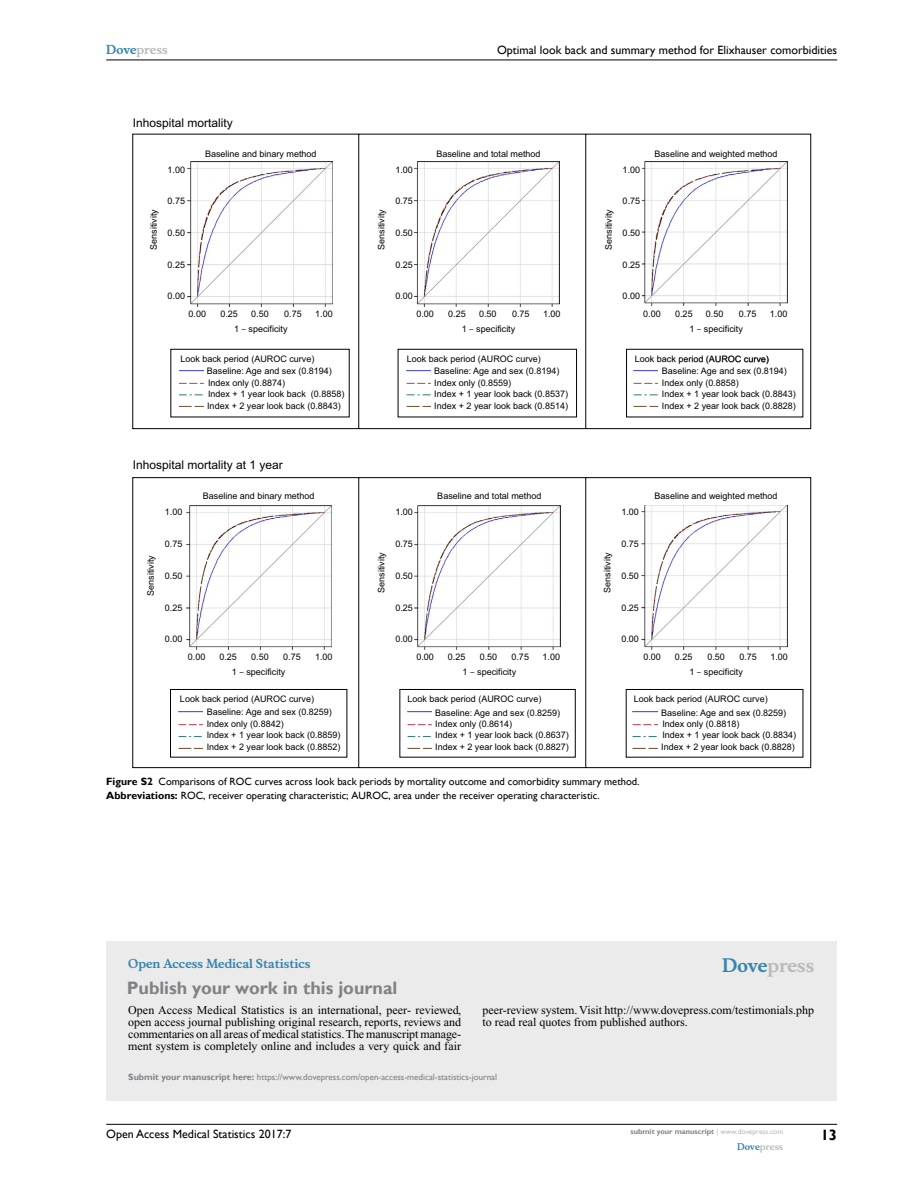
<style>
.page{position:relative;width:918px;height:1188px;background:#fff}
.page>*{position:absolute;margin:0;border:0;box-sizing:border-box;transform-origin:0 0}
.t1{font:700 18px "Gill Sans";color:#808285}
.t2{font:700 18px "Musee";color:#b8babc}
.t3{font:700 15px "Gill Sans";color:#000}
.t4{font:12px/12px "Times New Roman";color:#000;text-align:justify}
.t5{font:12px "Gill Sans";color:#000}
.t6{font:12px "Arial";color:#000}
.t7{font:700 12px "Musee";color:#3785ad}
.t8{font:700 12px "Musee";color:#b8babc}
.t9{font:10.5px/13.5px "Gill Sans";color:#000}
.t10{font:9px/12px "Arial";color:#000}
.t11{font:9px "Gill Sans";color:#808285}
.t12{font:700 9px "Musee";color:#b8babc}
.t13{font:700 7.5px "Gill Sans";color:#808285}
.s1{color:#3785ad}
.s2{font-family:"Myriad Pro"}
.s3{font-weight:700}
.s4{font-weight:400;color:#b8babc}
</style>
<div class="page">
<div style="left:106px;top:941px;width:731px;height:159px;background:#ebebec"></div>
<hr style="left:106px;top:1124px;width:731px;height:1px;background:#000">
<hr style="left:106px;top:60px;width:731px;height:1px;background:#000">
<svg style="left:132px;top:133px;width:679px;height:635px"></svg>
<img style="left:179px;top:371px;width:24px;height:36px">
<div style="left:170px;top:349px;width:180px;height:68px;border:1px solid #000"></div>
<img style="left:179px;top:712px;width:24px;height:36px">
<div style="left:170px;top:689px;width:177px;height:69px;border:1px solid #000"></div>
<img style="left:407px;top:712px;width:24px;height:36px">
<div style="left:399px;top:689px;width:177px;height:69px;border:1px solid #000"></div>
<img style="left:633px;top:712px;width:24px;height:36px">
<div style="left:626px;top:689px;width:177px;height:69px;border:1px solid #000"></div>
<img style="left:407px;top:371px;width:24px;height:36px">
<div style="left:398px;top:349px;width:179px;height:68px;border:1px solid #000"></div>
<svg style="left:636px;top:356px;width:133px;height:8px"></svg>
<img style="left:634px;top:371px;width:24px;height:36px">
<div style="left:626px;top:349px;width:177px;height:68px;border:1px solid #000"></div>
<h3 class="t8" style="left:106px;top:43px;width:63px"><span class="s1">Dove</span>press</h3>
<h3 class="t5" style="left:497px;top:43px;width:342px">Optimal look back and summary method for Elixhauser comorbidities</h3>
<h3 class="t6" style="left:133px;top:115px;width:102px">Inhospital mortality</h3>
<p class="t10" style="left:205px;top:148px;width:113px">Baseline and binary method</p>
<p class="t10" style="left:436px;top:148px;width:106px">Baseline and total method</p>
<p class="t10" style="left:655px;top:148px;width:125px">Baseline and weighted method</p>
<p class="t10" style="left:148px;top:250px;width:42px;rotate:-90deg">Sensitivity</p>
<p class="t10" style="left:168px;top:163px;width:19px">1.00</p>
<p class="t10" style="left:168px;top:195px;width:19px">0.75</p>
<p class="t10" style="left:168px;top:227px;width:19px">0.50</p>
<p class="t10" style="left:168px;top:259px;width:19px">0.25</p>
<p class="t10" style="left:168px;top:290px;width:19px">0.00</p>
<p class="t10" style="left:375px;top:250px;width:42px;rotate:-90deg">Sensitivity</p>
<p class="t10" style="left:395px;top:163px;width:19px">1.00</p>
<p class="t10" style="left:395px;top:195px;width:19px">0.75</p>
<p class="t10" style="left:395px;top:227px;width:19px">0.50</p>
<p class="t10" style="left:395px;top:259px;width:19px">0.25</p>
<p class="t10" style="left:395px;top:290px;width:19px">0.00</p>
<p class="t10" style="left:603px;top:250px;width:42px;rotate:-90deg">Sensitivity</p>
<p class="t10" style="left:623px;top:163px;width:19px">1.00</p>
<p class="t10" style="left:623px;top:195px;width:19px">0.75</p>
<p class="t10" style="left:623px;top:227px;width:19px">0.50</p>
<p class="t10" style="left:623px;top:259px;width:19px">0.25</p>
<p class="t10" style="left:623px;top:290px;width:19px">0.00</p>
<p class="t10" style="left:284px;top:308px;width:19px">0.75</p>
<p class="t10" style="left:315px;top:308px;width:19px">1.00</p>
<p class="t10" style="left:189px;top:308px;width:19px">0.00</p>
<p class="t10" style="left:220px;top:308px;width:19px">0.25</p>
<p class="t10" style="left:234px;top:306px;width:55px;line-height:15.1px;text-align:center">0.50<br>1 <span class="s2">–</span> specificity</p>
<p class="t10" style="left:512px;top:308px;width:19px">0.75</p>
<p class="t10" style="left:543px;top:308px;width:19px">1.00</p>
<p class="t10" style="left:643px;top:308px;width:19px">0.00</p>
<p class="t10" style="left:675px;top:308px;width:19px">0.25</p>
<p class="t10" style="left:689px;top:306px;width:55px;line-height:15.1px;text-align:center">0.50<br>1 <span class="s2">–</span> specificity</p>
<p class="t10" style="left:739px;top:308px;width:19px">0.75</p>
<p class="t10" style="left:770px;top:308px;width:19px">1.00</p>
<p class="t10" style="left:416px;top:308px;width:19px">0.00</p>
<p class="t10" style="left:448px;top:308px;width:19px">0.25</p>
<p class="t10" style="left:462px;top:306px;width:55px;line-height:15.1px;text-align:center">0.50<br>1 <span class="s2">–</span> specificity</p>
<p class="t10" style="left:207px;top:353px;width:127px;text-indent:-26px">Look back period (AUROC curve)<br>Baseline: Age and sex (0.8194)<br>Index only (0.8874)</p>
<p class="t10" style="left:207px;top:388px;width:139px;line-height:11.2px">Index + 1 year look back (0.8858)<br>Index + 2 year look back (0.8843)</p>
<p class="t10" style="left:434px;top:353px;width:127px;text-indent:-27px">Look back period (AUROC curve)<br>Baseline: Age and sex (0.8194)<br>Index only (0.8559)</p>
<p class="t10" style="left:434px;top:388px;width:135px;line-height:11.2px">Index + 1 year look back (0.8537)<br>Index + 2 year look back (0.8514)</p>
<p class="t10" style="left:662px;top:353px;width:127px;text-indent:-27px">Look back period (AUROC curve)<br>Baseline: Age and sex (0.8194)<br>Index only (0.8858)</p>
<p class="t10" style="left:662px;top:388px;width:135px;line-height:11.2px">Index + 1 year look back (0.8843)<br>Index + 2 year look back (0.8828)</p>
<h3 class="t6" style="left:133px;top:457px;width:152px">Inhospital mortality at 1 year</h3>
<p class="t10" style="left:203px;top:490px;width:113px">Baseline and binary method</p>
<p class="t10" style="left:437px;top:490px;width:106px">Baseline and total method</p>
<p class="t10" style="left:655px;top:490px;width:125px">Baseline and weighted method</p>
<p class="t10" style="left:145px;top:596px;width:42px;rotate:-90deg">Sensitivity</p>
<p class="t10" style="left:165px;top:506px;width:19px">1.00</p>
<p class="t10" style="left:165px;top:538px;width:19px">0.75</p>
<p class="t10" style="left:165px;top:570px;width:19px">0.50</p>
<p class="t10" style="left:165px;top:602px;width:19px">0.25</p>
<p class="t10" style="left:165px;top:632px;width:19px">0.00</p>
<p class="t10" style="left:375px;top:593px;width:42px;rotate:-90deg">Sensitivity</p>
<p class="t10" style="left:395px;top:506px;width:19px">1.00</p>
<p class="t10" style="left:395px;top:538px;width:19px">0.75</p>
<p class="t10" style="left:395px;top:570px;width:19px">0.50</p>
<p class="t10" style="left:395px;top:602px;width:19px">0.25</p>
<p class="t10" style="left:395px;top:632px;width:19px">0.00</p>
<p class="t10" style="left:601px;top:593px;width:42px;rotate:-90deg">Sensitivity</p>
<p class="t10" style="left:621px;top:506px;width:19px">1.00</p>
<p class="t10" style="left:621px;top:538px;width:19px">0.75</p>
<p class="t10" style="left:621px;top:570px;width:19px">0.50</p>
<p class="t10" style="left:621px;top:602px;width:19px">0.25</p>
<p class="t10" style="left:621px;top:632px;width:19px">0.00</p>
<p class="t10" style="left:188px;top:651px;width:19px">0.00</p>
<p class="t10" style="left:219px;top:651px;width:19px">0.25</p>
<p class="t10" style="left:251px;top:651px;width:19px">0.50</p>
<p class="t10" style="left:283px;top:651px;width:19px">0.75</p>
<p class="t10" style="left:315px;top:651px;width:19px">1.00</p>
<p class="t10" style="left:416px;top:651px;width:19px">0.00</p>
<p class="t10" style="left:448px;top:651px;width:19px">0.25</p>
<p class="t10" style="left:480px;top:651px;width:19px">0.50</p>
<p class="t10" style="left:511px;top:651px;width:19px">0.75</p>
<p class="t10" style="left:543px;top:651px;width:19px">1.00</p>
<p class="t10" style="left:643px;top:651px;width:19px">0.00</p>
<p class="t10" style="left:675px;top:651px;width:19px">0.25</p>
<p class="t10" style="left:707px;top:651px;width:19px">0.50</p>
<p class="t10" style="left:739px;top:651px;width:19px">0.75</p>
<p class="t10" style="left:770px;top:651px;width:19px">1.00</p>
<p class="t10" style="left:232px;top:666px;width:55px">1 <span class="s2">–</span> specificity</p>
<p class="t10" style="left:463px;top:666px;width:55px">1 <span class="s2">–</span> specificity</p>
<p class="t10" style="left:689px;top:666px;width:55px">1 <span class="s2">–</span> specificity</p>
<p class="t10" style="left:180px;top:693px;width:136px">Look back period (AUROC curve)</p>
<p class="t10" style="left:207px;top:718px;width:79px">Index only (0.8842)</p>
<p class="t10" style="left:207px;top:705px;width:127px">Baseline: Age and sex (0.8259)</p>
<p class="t10" style="left:207px;top:729px;width:135px">Index + 1 year look back (0.8859)<br>Index + 2 year look back (0.8852)</p>
<p class="t10" style="left:435px;top:692px;width:127px;line-height:13.6px;text-indent:-28px">Look back period (AUROC curve)<br>Baseline: Age and sex (0.8259)</p>
<p class="t10" style="left:435px;top:718px;width:135px;line-height:11.4px">Index only (0.8614)<br>Index + 1 year look back (0.8637)<br>Index + 2 year look back (0.8827)</p>
<p class="t10" style="left:661px;top:692px;width:127px;line-height:13.6px;text-indent:-27px">Look back period (AUROC curve)<br>Baseline: Age and sex (0.8259)</p>
<p class="t10" style="left:661px;top:718px;width:137px;line-height:11.4px">Index only (0.8818)<br>Index + 1 year look back (0.8834)<br>Index + 2 year look back (0.8828)</p>
<p class="t9" style="left:106px;top:775px;width:535px"><span class="s3">Figure S2</span> Comparisons of ROC curves across look back periods by mortality outcome and comorbidity summary method.<br><span class="s3">Abbreviations:</span> ROC, receiver operating characteristic; AUROC, area under the receiver operating characteristic.</p>
<h3 class="t7" style="left:128px;top:956px;width:184px">Open Access Medical Statistics</h3>
<h1 class="t1" style="left:127px;top:977px;width:272px">Publish your work in this journal</h1>
<h1 class="t2" style="left:722px;top:955px;width:94px"><span class="s1">Dove</span>press</h1>
<p class="t4" style="left:128px;top:1004px;width:334px">Open Access Medical Statistics is an international, peer- reviewed, open access journal publishing original research, reports, reviews and commentaries on all areas of medical statistics. The manuscript manage&shy;ment system is completely online and includes a very quick and fair</p>
<h3 class="t4" style="left:482px;top:1004px;width:333px">peer-review system. Visit http://www.dovepress.com/testimonials.php to read real quotes from published authors.</h3>
<p class="t11" style="left:128px;top:1072px;width:370px"><span class="s3">Submit your manuscript here:</span> https://www.dovepress.com/open-access-medical-statistics-journal</p>
<h3 class="t5" style="left:106px;top:1127px;width:187px">Open Access Medical Statistics 2017:7</h3>
<p class="t13" style="left:631px;top:1127px;width:154px">submit your manuscript <span class="s4">| www.dovepress.com</span></p>
<p class="t12" style="left:737px;top:1141px;width:48px"><span class="s1">Dove</span>press</p>
<h2 class="t3" style="left:821px;top:1126px;width:18px">13</h2>
</div>
